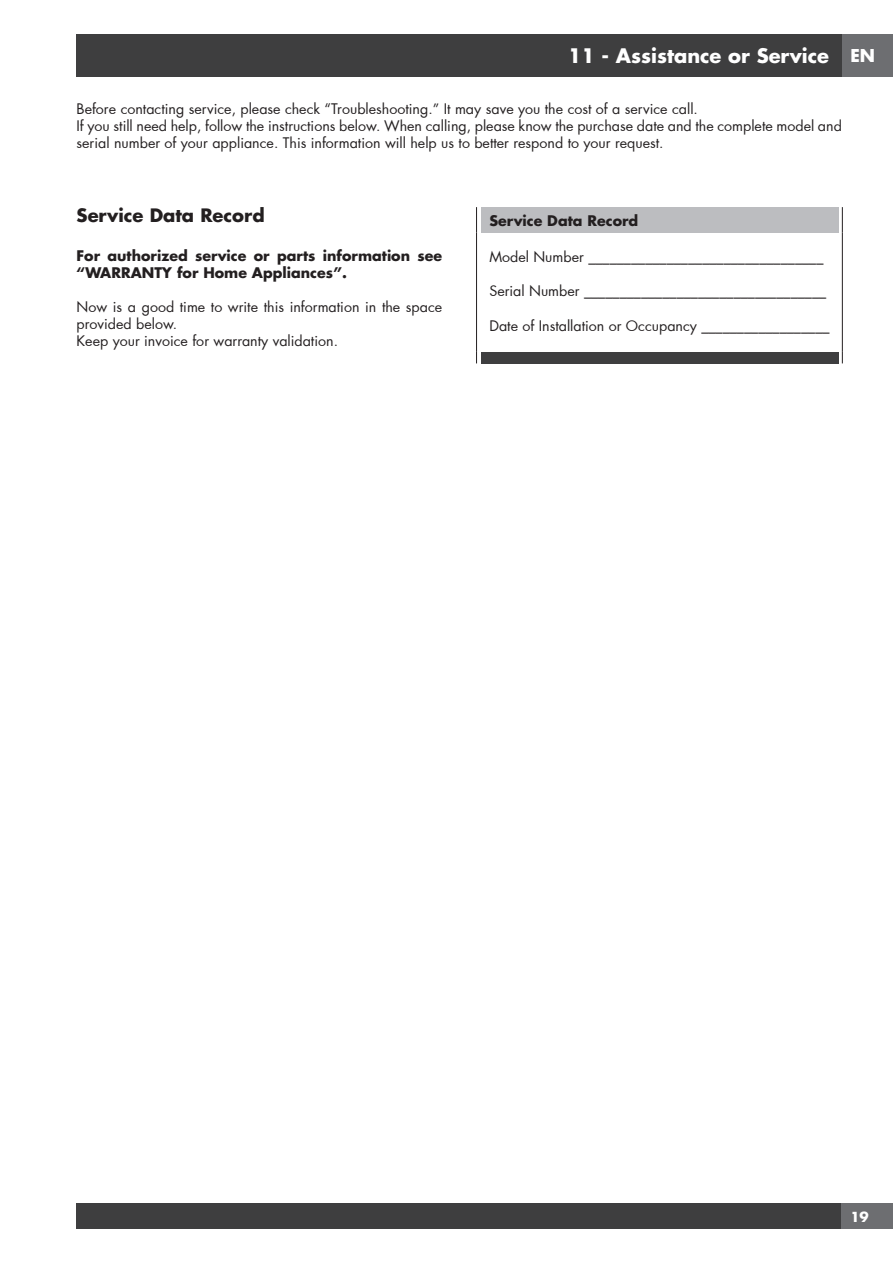
<style>
.page{position:relative;width:893px;height:1263px;background:#fff}
.page>*{position:absolute;margin:0;border:0;box-sizing:border-box;transform-origin:0 0}
.t1{font:700 19.5px "Futura Std";color:#fff}
.t2{font:700 18px "Futura Std";color:#231f20}
.t3{font:700 17.25px "Futura Std";color:#fff}
.t4{font:14.25px/17.1px "Futura";color:#231f20}
.t5{font:700 14.25px/17.1px "Futura Std";color:#231f20}
.t6{font:700 13.5px "Futura Std";color:#fff}
</style>
<div class="page">
<div style="left:77px;top:34px;width:765px;height:43px;background:#3e3e3f"></div>
<div style="left:842px;top:34px;width:51px;height:43px;background:#6d6e71"></div>
<div style="left:77px;top:1203px;width:765px;height:26px;background:#3e3e3f"></div>
<div style="left:842px;top:1203px;width:51px;height:26px;background:#6d6e71"></div>
<svg style="left:476px;top:207px;width:1px;height:26px"></svg>
<svg style="left:842px;top:207px;width:1px;height:26px"></svg>
<hr style="left:476px;top:233px;width:1px;height:119px;background:#231f20">
<hr style="left:842px;top:233px;width:1px;height:119px;background:#231f20">
<div style="left:481px;top:207px;width:357px;height:26px;background:#bcbdc0"></div>
<div style="left:481px;top:352px;width:357px;height:11px;background:#3e3e3f"></div>
<h1 class="t1" style="left:568px;top:47px;width:263px">11 - Assistance or Service</h1>
<p class="t3" style="left:850px;top:46px;width:26px">EN</p>
<p class="t4" style="left:77px;top:100px;width:767px">Before contacting service, please check “Troubleshooting.” It may save you the cost of a service call.<br>If you still need help, follow the instructions below. When calling, please know the purchase date and the complete model and serial number of your appliance. This information will help us to better respond to your request.</p>
<p class="t2" style="left:77px;top:207px;width:190px">Service Data Record</p>
<p class="t5" style="left:77px;top:248px;width:367px">For authorized service or parts information see “WARRANTY for Home Appliances”.</p>
<p class="t4" style="left:77px;top:299px;width:367px">Now is a good time to write this information in the space provided below.<br>Keep your invoice for warranty validation.</p>
<p class="t5" style="left:489px;top:213px;width:150px">Service Data Record</p>
<p class="t4" style="left:489px;top:249px;width:336px">Model Number _________________________________</p>
<p class="t4" style="left:489px;top:283px;width:338px">Serial Number __________________________________</p>
<p class="t4" style="left:489px;top:318px;width:342px">Date of Installation or Occupancy __________________</p>
<p class="t6" style="left:850px;top:1210px;width:20px">19</p>
</div>
